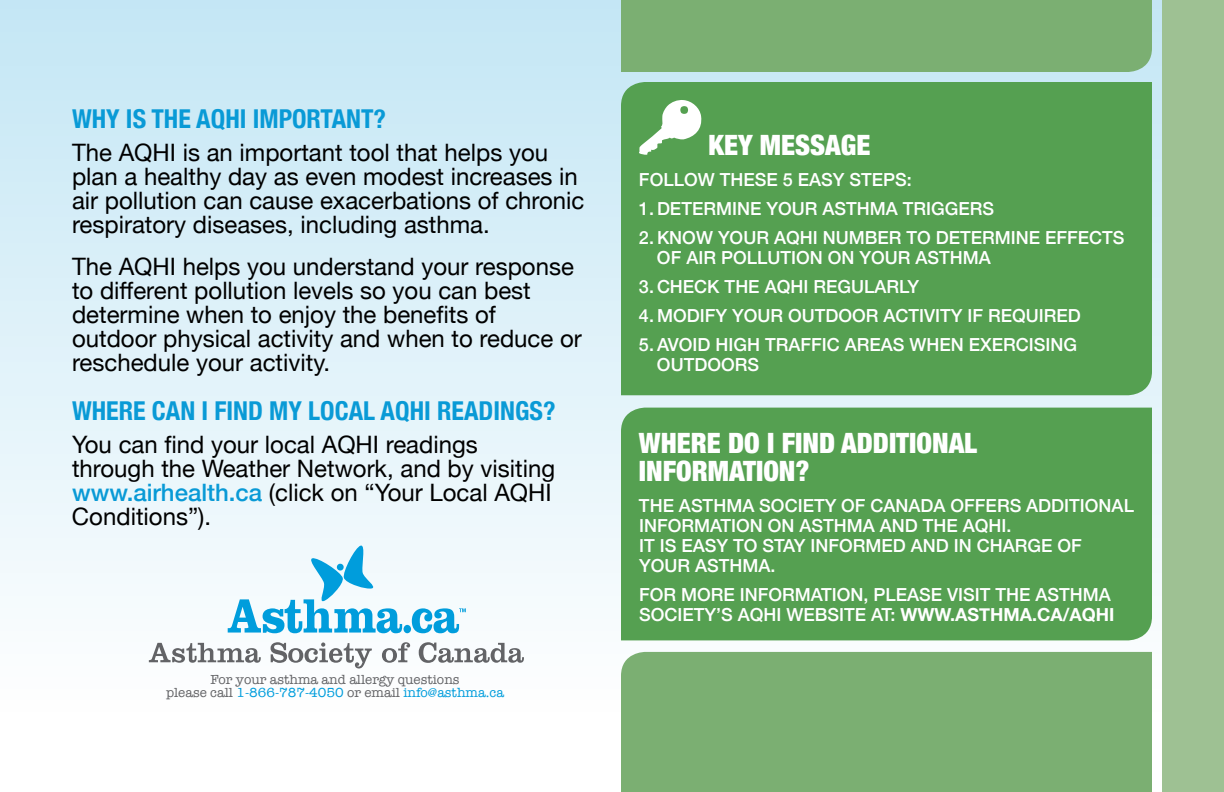
<style>
.page{position:relative;width:1224px;height:792px;background:#fff}
.page>*{position:absolute;margin:0;border:0;box-sizing:border-box;transform-origin:0 0}
.t1{font:900 condensed 28px/28px "Helvetica Neue";color:#fff}
.t2{font:700 condensed 26px "Helvetica Neue";color:#099ad6}
.t3{font:24px/24px "Helvetica Neue";color:#000}
.t4{font:500 18px/20px "Helvetica Neue";color:#fff}
.t5{font:13.6px/12.4px "American Typewriter";color:#626366;text-align:center}
.s1{font-weight:500;color:#099ad6}
.s2{color:#009ddc}
.s3{font-weight:700}
</style>
<div class="page">
<div style="left:0;top:0;width:1224px;height:720px;background:linear-gradient(to bottom,#c4e6f5,#fefefe)"></div>
<div style="left:621px;top:82px;width:531px;height:313px;background:#55a051"></div>
<div style="left:621px;top:652px;width:531px;height:140px;background:#7baf72"></div>
<div style="left:621px;top:0;width:531px;height:72px;background:#7baf72"></div>
<div style="left:621px;top:408px;width:531px;height:232px;background:#55a051"></div>
<div style="left:1162px;top:0;width:62px;height:792px;background:#9ec193"></div>
<svg style="left:639px;top:100px;width:64px;height:55px"></svg>
<div style="left:404px;top:625px;width:7px;height:8px;background:#009ddc;border-radius:50%"></div>
<svg style="left:228px;top:544px;width:174px;height:89px"></svg>
<svg style="left:412px;top:608px;width:54px;height:25px"></svg>
<svg style="left:149px;top:643px;width:112px;height:20px"></svg>
<svg style="left:271px;top:642px;width:101px;height:27px"></svg>
<svg style="left:382px;top:642px;width:28px;height:21px"></svg>
<svg style="left:419px;top:642px;width:105px;height:21px"></svg>
<p class="t2" style="left:72px;top:109px;width:316px">WHY IS THE AQHI IMPORTANT?</p>
<p class="t3" style="left:72px;top:142px;width:514px">The AQHI is an important tool that helps you plan a healthy day as even modest increases in air pollution can cause exacerbations of chronic respiratory diseases, including asthma.</p>
<p class="t3" style="left:72px;top:256px;width:511px">The AQHI helps you understand your response to different pollution levels so you can best determine when to enjoy the benefits of outdoor physical activity and when to reduce or reschedule your activity.</p>
<p class="t2" style="left:72px;top:401px;width:485px">WHERE CAN I fIND MY LOCAL AQHI READINGS?</p>
<p class="t3" style="left:72px;top:433px;width:485px">You can find your local AQHI readings through the Weather Network, and by visiting <span class="s1">WWW.AIRHEALTH.CA</span> (click on “Your Local AQHI Conditions”).</p>
<p class="t5" style="left:166px;top:674px;width:339px">For your asthma and allergy questions<br>please call <span class="s2">1-866-787-4050</span> or email <span class="s2">info@asthma.ca</span></p>
<p class="t1" style="left:709px;top:132px;width:163px">KEY MESSAgE</p>
<p class="t4" style="left:639px;top:170px;width:274px">FOLLOW THESE 5 EASY STEPS:</p>
<p class="t4" style="left:639px;top:199px;width:357px">1. DETERMINE YOUR ASTHMA TRIGGERS</p>
<p class="t4" style="left:657px;top:228px;width:469px;text-indent:-18px">2. KNOW YOUR AQHI NUMBER TO DETERMINE EFFECTS<br>OF AIR POLLUTION ON YOUR ASTHMA</p>
<p class="t4" style="left:639px;top:277px;width:282px">3. CHECK THE AQHI REGULARLY</p>
<p class="t4" style="left:639px;top:306px;width:443px">4. MODIFY YOUR OUTDOOR ACTIVITY IF REQUIRED</p>
<p class="t4" style="left:657px;top:335px;width:422px;text-indent:-18px">5. AVOID HIGH TRAFFIC AREAS WHEN EXERCISING<br>OUTDOORS</p>
<p class="t1" style="left:639px;top:430px;width:340px">WHERE DO I FIND ADDITIONAL<br>INFORMATION?</p>
<p class="t4" style="left:639px;top:496px;width:496px">THE ASTHMA SOCIETY OF CANADA OFFERS ADDITIONAL INFORMATION ON ASTHMA AND THE AQHI.<br>IT IS EASY TO STAY INFORMED AND IN CHARGE OF YOUR ASTHMA.</p>
<p class="t4" style="left:639px;top:585px;width:477px">FOR MORE INFORMATION, PLEASE VISIT THE ASTHMA<br>SOCIETY’S AQHI WEBSITE AT: <span class="s3">WWW.ASTHMA.CA/AQHI</span></p>
</div>
